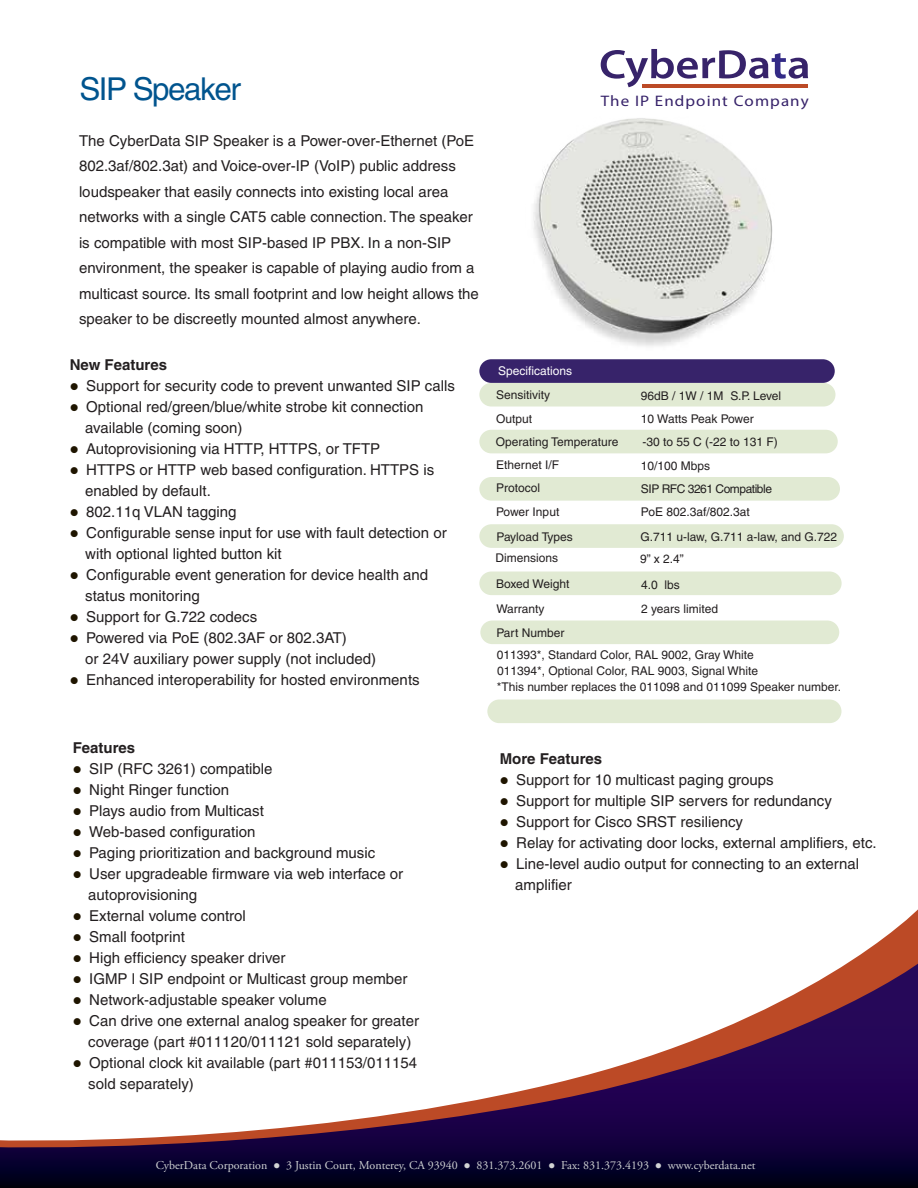
<style>
.page{position:relative;width:918px;height:1188px;background:#fff}
.page>*{position:absolute;margin:0;border:0;box-sizing:border-box;transform-origin:0 0}
.t1{font:31.5px "Helvetica";letter-spacing:-.05em;color:#00548e}
.t2{font:15.3px "Myriad Pro";letter-spacing:.065em;color:#37236a;scale:1.11 1}
.t3{font:15px/21px "Helvetica";color:#231f20}
.t4{font:700 15px "Helvetica";color:#231f20}
.t5{font:12px/16px "Helvetica";color:#231f20}
.t6{font:12px "Adobe Garamond Pro";color:#d1d3d4}
.t7{font:12px "Helvetica";letter-spacing:-.04em;color:#221f1f}
.t8{font:12px "Helvetica";color:#fff}
.s1{color:#1f1500}
</style>
<div class="page">
<img style="left:533px;top:118px;width:240px;height:228px">
<div style="left:479px;top:430px;width:359px;height:23px;background:#e1ead3;border-radius:12px"></div>
<div style="left:479px;top:383px;width:356px;height:24px;background:#e1ead3;border-radius:12px"></div>
<div style="left:479px;top:524px;width:365px;height:24px;background:#e1ead3;border-radius:12px"></div>
<div style="left:479px;top:572px;width:363px;height:23px;background:#e1ead3;border-radius:12px"></div>
<div style="left:479px;top:477px;width:361px;height:24px;background:#e1ead3;border-radius:12px"></div>
<div style="left:479px;top:359px;width:356px;height:24px;background:#37236a;border-radius:12px"></div>
<div style="left:480px;top:621px;width:359px;height:23px;background:#e1ead3;border-radius:12px"></div>
<svg style="left:846px;top:909px;width:72px;height:55px"></svg>
<svg style="left:0;top:964px;width:918px;height:224px"></svg>
<svg style="left:601px;top:49px;width:207px;height:38px"></svg>
<hr style="left:643px;top:84px;width:165px;height:4px;background:#bc4a26">
<div style="left:487px;top:700px;width:355px;height:23px;background:#e1ead3;border-radius:12px"></div>
<h1 class="t1" style="left:79px;top:70px;width:163px">SIP Speaker</h1>
<p class="t3" style="left:79px;top:128px;width:401px;line-height:25.5px">The CyberData SIP Speaker is a Power-over-Ethernet (PoE 802.3af/802.3at) and Voice-over-IP (VoIP) public address loudspeaker that easily connects into existing local area networks with a single CAT5 cable connection. The speaker is compatible with most SIP-based IP PBX. In a non-SIP environment, the speaker is capable of playing audio from a multicast source. Its small footprint and low height allows the speaker to be discreetly mounted almost anywhere.</p>
<p class="t4" style="left:70px;top:355px;width:99px">New Features</p>
<p class="t3" style="left:70px;top:375px;width:387px"><span class="s1">●</span> Support for security code to prevent unwanted SIP calls</p>
<p class="t3" style="left:85px;top:396px;width:340px;text-indent:-15px"><span class="s1">●</span> Optional red/green/blue/white strobe kit connection available (coming soon)</p>
<p class="t3" style="left:70px;top:438px;width:312px"><span class="s1">●</span> Autoprovisioning via HTTP, HTTPS, or TFTP</p>
<p class="t3" style="left:85px;top:459px;width:351px;text-indent:-15px"><span class="s1">●</span> HTTPS or HTTP web based configuration. HTTPS is enabled by default.</p>
<p class="t3" style="left:70px;top:501px;width:168px"><span class="s1">●</span> 802.11q VLAN tagging</p>
<p class="t3" style="left:85px;top:522px;width:363px;text-indent:-15px"><span class="s1">●</span> Configurable sense input for use with fault detection or with optional lighted button kit</p>
<p class="t3" style="left:85px;top:564px;width:345px;text-indent:-15px"><span class="s1">●</span> Configurable event generation for device health and status monitoring</p>
<p class="t3" style="left:70px;top:606px;width:189px"><span class="s1">●</span> Support for G.722 codecs</p>
<p class="t3" style="left:85px;top:627px;width:293px;text-indent:-15px"><span class="s1">●</span> Powered via PoE (802.3AF or 802.3AT)<br>or 24V auxiliary power supply (not included)</p>
<p class="t3" style="left:70px;top:669px;width:351px"><span class="s1">●</span> Enhanced interoperability for hosted environments</p>
<p class="t2" style="left:601px;top:91px;width:189px">The IP Endpoint Company</p>
<p class="t8" style="left:498px;top:364px;width:76px">Specifications</p>
<p class="t5" style="left:496px;top:387px;width:56px">Sensitivity</p>
<p class="t5" style="left:641px;top:388px;width:142px">96dB / 1W / 1M S.P. Level</p>
<p class="t5" style="left:496px;top:411px;width:38px">Output</p>
<p class="t5" style="left:641px;top:411px;width:114px">10 Watts Peak Power</p>
<p class="t5" style="left:496px;top:434px;width:124px">Operating Temperature</p>
<p class="t5" style="left:643px;top:434px;width:137px">-30 to 55 C (-22 to 131 F)</p>
<p class="t5" style="left:496px;top:457px;width:64px">Ethernet I/F</p>
<p class="t5" style="left:641px;top:458px;width:71px">10/100 Mbps</p>
<p class="t5" style="left:496px;top:480px;width:46px">Protocol</p>
<p class="t7" style="left:641px;top:481px;width:133px">SIP RFC 3261 Compatible</p>
<p class="t5" style="left:496px;top:529px;width:78px">Payload Types</p>
<p class="t5" style="left:496px;top:503px;width:65px">Power Input</p>
<p class="t5" style="left:641px;top:503px;width:110px">PoE 802.3af/802.3at</p>
<p class="t5" style="left:640px;top:528px;width:198px">G.711 u-law, G.711 a-law, and G.722</p>
<p class="t5" style="left:496px;top:550px;width:64px">Dimensions</p>
<p class="t5" style="left:640px;top:550px;width:45px">9” x 2.4”</p>
<p class="t5" style="left:496px;top:576px;width:75px">Boxed Weight</p>
<p class="t5" style="left:641px;top:577px;width:40px">4.0 lbs</p>
<p class="t5" style="left:496px;top:601px;width:50px">Warranty</p>
<p class="t5" style="left:641px;top:601px;width:79px">2 years limited</p>
<p class="t5" style="left:496px;top:625px;width:70px">Part Number</p>
<p class="t5" style="left:497px;top:647px;width:346px">011393*, Standard Color, RAL 9002, Gray White<br>011394*, Optional Color, RAL 9003, Signal White<br>*This number replaces the 011098 and 011099 Speaker number.</p>
<p class="t4" style="left:73px;top:738px;width:64px">Features</p>
<p class="t3" style="left:73px;top:758px;width:201px"><span class="s1">●</span> SIP (RFC 3261) compatible</p>
<p class="t3" style="left:73px;top:779px;width:158px"><span class="s1">●</span> Night Ringer function</p>
<p class="t3" style="left:73px;top:800px;width:193px"><span class="s1">●</span> Plays audio from Multicast</p>
<p class="t3" style="left:73px;top:821px;width:184px"><span class="s1">●</span> Web-based configuration</p>
<p class="t3" style="left:73px;top:842px;width:304px"><span class="s1">●</span> Paging prioritization and background music</p>
<p class="t3" style="left:88px;top:863px;width:317px;text-indent:-15px"><span class="s1">●</span> User upgradeable firmware via web interface or autoprovisioning</p>
<p class="t3" style="left:73px;top:905px;width:175px"><span class="s1">●</span> External volume control</p>
<p class="t3" style="left:73px;top:926px;width:114px"><span class="s1">●</span> Small footprint</p>
<p class="t3" style="left:73px;top:947px;width:214px"><span class="s1">●</span> High efficiency speaker driver</p>
<p class="t3" style="left:73px;top:968px;width:336px"><span class="s1">●</span> IGMP l SIP endpoint or Multicast group member</p>
<p class="t3" style="left:73px;top:989px;width:256px"><span class="s1">●</span> Network-adjustable speaker volume</p>
<p class="t3" style="left:73px;top:1010px;width:348px;text-align:center"><span class="s1">●</span> Can drive one external analog speaker for greater coverage (part #011120/011121 sold separately)</p>
<p class="t3" style="left:88px;top:1052px;width:330px;text-indent:-15px"><span class="s1">●</span> Optional clock kit available (part #011153/011154 sold separately)</p>
<p class="t4" style="left:500px;top:749px;width:104px">More Features</p>
<p class="t3" style="left:500px;top:769px;width:275px"><span class="s1">●</span> Support for 10 multicast paging groups</p>
<p class="t3" style="left:500px;top:790px;width:334px"><span class="s1">●</span> Support for multiple SIP servers for redundancy</p>
<p class="t3" style="left:500px;top:811px;width:245px"><span class="s1">●</span> Support for Cisco SRST resiliency</p>
<p class="t3" style="left:500px;top:832px;width:379px"><span class="s1">●</span> Relay for activating door locks, external amplifiers, etc.</p>
<p class="t3" style="left:515px;top:853px;width:346px;text-indent:-15px"><span class="s1">●</span> Line-level audio output for connecting to an external amplifier</p>
<p class="t6" style="left:156px;top:1158px;width:601px">CyberData Corporation ● 3 Justin Court, Monterey, CA 93940 ● 831.373.2601 ● Fax: 831.373.4193 ● www.cyberdata.net</p>
</div>
